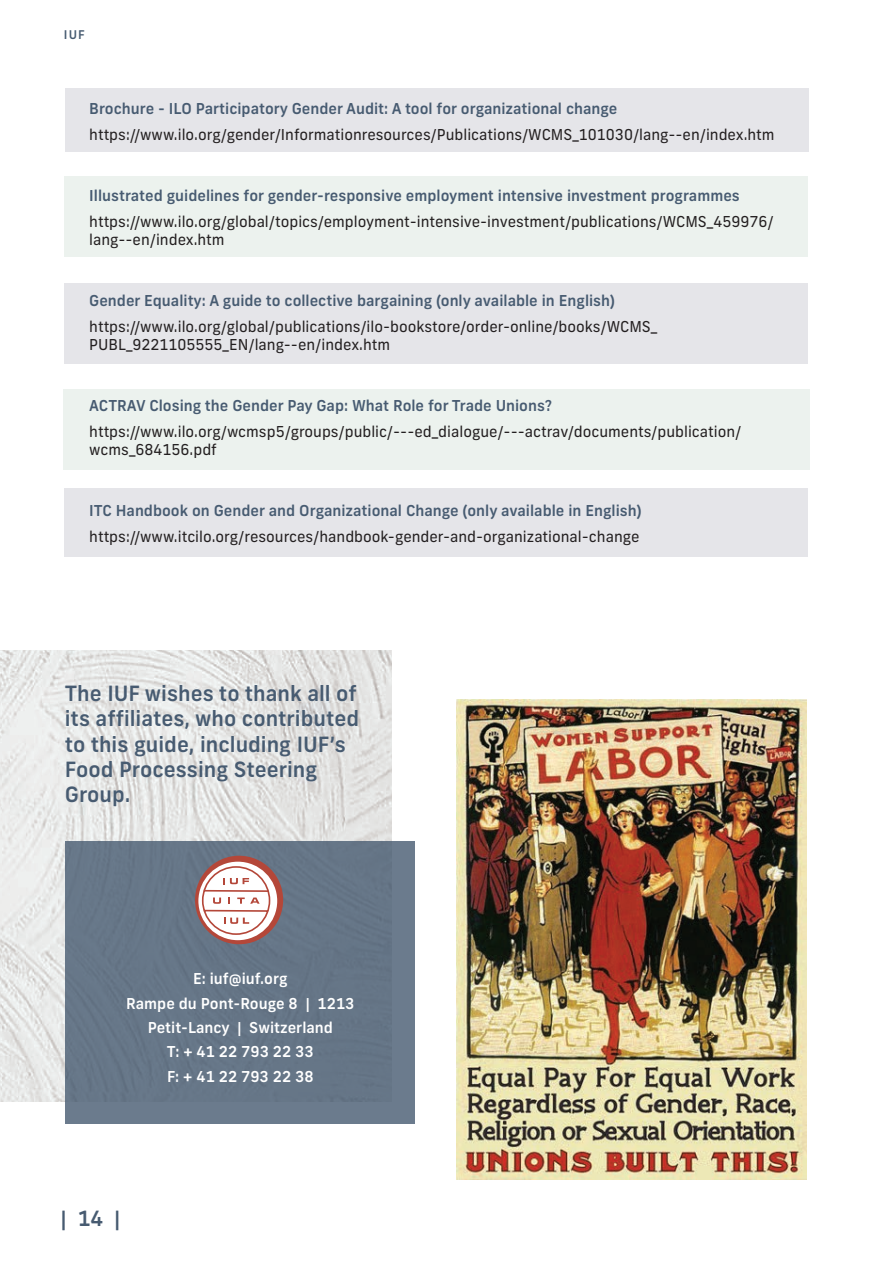
<style>
.page{position:relative;width:893px;height:1263px;background:#fff}
.page>*{position:absolute;margin:0;border:0;box-sizing:border-box;transform-origin:0 0}
.t1{font:500 21px/25.2px "Frank New";color:#475b71}
.t2{font:15px/18px "Frank New";color:#231f20}
.t3{font:500 15px "Frank New";color:#475b71}
.t4{font:500 15px/24.3px "Frank New";color:#fff;text-align:center}
.t5{font:500 12px "Frank New";color:#475b71}
</style>
<div class="page">
<div style="left:64px;top:389px;width:746px;height:81px;background:#ecf2ee"></div>
<div style="left:64px;top:489px;width:743px;height:68px;background:#e5e5e9"></div>
<div style="left:65px;top:176px;width:743px;height:81px;background:#ecf2ee"></div>
<div style="left:65px;top:283px;width:743px;height:80px;background:#e5e5e9"></div>
<div style="left:66px;top:88px;width:743px;height:64px;background:#e5e5e9"></div>
<img style="left:0;top:650px;width:391px;height:451px">
<div style="left:65px;top:841px;width:350px;height:283px;background:#667688"></div>
<div style="left:195px;top:856px;width:88px;height:88px;background:#b44739;border-radius:50%"></div>
<div style="left:198px;top:862px;width:79px;height:78px;background:#fff;border-radius:50%"></div>
<svg style="left:201px;top:865px;width:70px;height:71px"></svg>
<img style="left:456px;top:699px;width:351px;height:480px">
<p class="t5" style="left:64px;top:27px;width:23px">IUF</p>
<p class="t3" style="left:89px;top:98px;width:530px">Brochure - ILO Participatory Gender Audit: A tool for organizational change</p>
<p class="t2" style="left:89px;top:125px;width:687px">https://www.ilo.org/gender/Informationresources/Publications/WCMS_101030/lang--en/index.htm</p>
<p class="t3" style="left:89px;top:185px;width:652px">Illustrated guidelines for gender-responsive employment intensive investment programmes</p>
<p class="t2" style="left:89px;top:213px;width:686px">https://www.ilo.org/global/topics/employment-intensive-investment/publications/WCMS_459976/ lang--en/index.htm</p>
<p class="t3" style="left:89px;top:290px;width:527px">Gender Equality: A guide to collective bargaining (only available in English)</p>
<p class="t2" style="left:89px;top:318px;width:569px">https://www.ilo.org/global/publications/ilo-bookstore/order-online/books/WCMS_<br>PUBL_9221105555_EN/lang--en/index.htm</p>
<p class="t3" style="left:89px;top:396px;width:464px">ACTRAV Closing the Gender Pay Gap: What Role for Trade Unions?</p>
<p class="t2" style="left:89px;top:423px;width:654px">https://www.ilo.org/wcmsp5/groups/public/---ed_dialogue/---actrav/documents/publication/ wcms_684156.pdf</p>
<p class="t3" style="left:89px;top:501px;width:554px">ITC Handbook on Gender and Organizational Change (only available in English)</p>
<p class="t2" style="left:89px;top:528px;width:552px">https://www.itcilo.org/resources/handbook-gender-and-organizational-change</p>
<h1 class="t1" style="left:65px;top:681px;width:296px">The IUF wishes to thank all of its affiliates, who contributed to this guide, including IUF’s<br>Food Processing Steering<br>Group.</h1>
<p class="t4" style="left:126px;top:966px;width:230px">E: iuf@iuf.org<br>Rampe du Pont-Rouge 8 | 1213<br>Petit-Lancy | Switzerland<br>T: + 41 22 793 22 33<br>F: + 41 22 793 22 38</p>
<h1 class="t1" style="left:61px;top:1206px;width:61px">| 14 |</h1>
</div>
